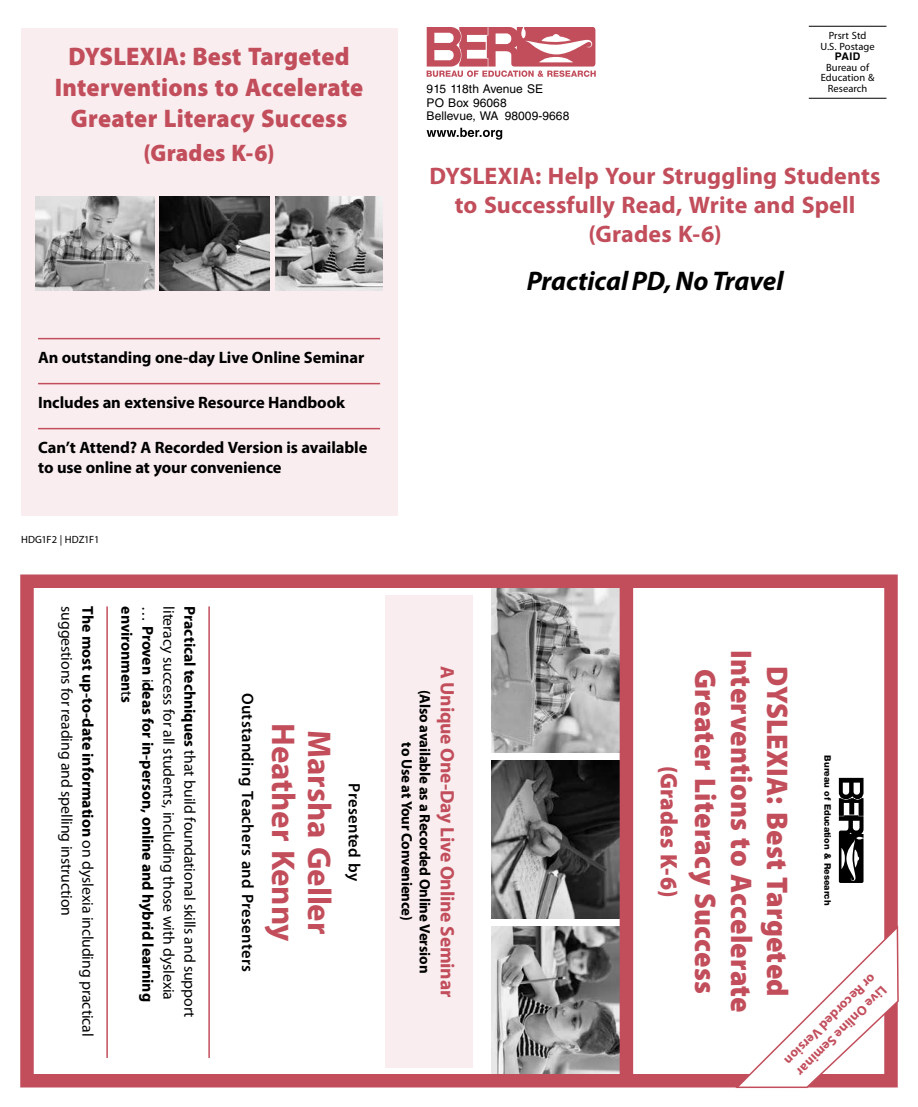
<style>
.page{position:relative;width:918px;height:1107px;background:#fff}
.page>*{position:absolute;margin:0;border:0;box-sizing:border-box;transform-origin:0 0}
.t1{font:700 33px "Myriad Pro";letter-spacing:-.005em;color:#c24e5c}
.t2{font:900 30px/36px "Myriad Pro";letter-spacing:.01em;color:#c24e5c;text-align:center;scale:.95 1}
.t3{font:italic 700 27px "Myriad Pro";letter-spacing:-.005em;color:#000}
.t4{font:900 25.5px/30.6px "Myriad Pro";letter-spacing:.01em;color:#c24e5c;text-align:center;scale:.95 1}
.t5{font:700 24px/28.8px "Myriad Pro";letter-spacing:.005em;color:#c24e5c;text-align:center}
.t6{font:900 24px "Myriad Pro";letter-spacing:.01em;color:#c24e5c;scale:.95 1}
.t7{font:700 19.5px "Myriad Pro";letter-spacing:-.01em;color:#c24e5c}
.t8{font:700 16.5px/19.5px "Myriad Pro";letter-spacing:-.005em;color:#000}
.t9{font:600 16.5px "Myriad Pro";letter-spacing:.02em;color:#000}
.t10{font:15.75px/21px "Myriad Pro";letter-spacing:-.01em;color:#000}
.t11{font:700 15.75px "Myriad Pro";letter-spacing:-.005em;color:#000}
.t12{font:700 15px/18px "Myriad Pro";letter-spacing:-.01em;color:#000;text-align:center}
.t13{font:700 13.5px/16.2px "Myriad Pro";color:#c24e5c}
.t14{font:12px/13.5px "Helvetica LT Std";letter-spacing:.005em;color:#000}
.t15{font:10.5px/10.5px "Myriad Pro";letter-spacing:.005em;color:#000;text-align:center}
.t16{font:10.5px "Myriad Pro";letter-spacing:-.02em;color:#000}
.t17{font:700 10.5px "Helvetica LT Std";color:#000}
.t18{font:800 9px "Helvetica Neue LT Std";color:#000}
.s1{font-weight:700}
.s2{font-weight:400}
</style>
<div class="page">
<div style="left:21px;top:28px;width:376px;height:488px;background:#f9edef"></div>
<hr style="left:38px;top:338px;width:342px;height:1px;background:#c24e5c">
<hr style="left:38px;top:383px;width:342px;height:1px;background:#c24e5c">
<hr style="left:38px;top:428px;width:342px;height:1px;background:#c24e5c">
<hr style="left:208px;top:606px;width:2px;height:452px;background:#c24e5c">
<hr style="left:106px;top:606px;width:2px;height:452px;background:#c24e5c">
<hr style="left:809px;top:26px;width:78px;height:1px;background:#000">
<hr style="left:809px;top:98px;width:78px;height:1px;background:#000">
<svg style="left:427px;top:27px;width:169px;height:50px"></svg>
<svg style="left:427px;top:128px;width:75px;height:12px"></svg>
<svg style="left:839px;top:778px;width:25px;height:105px"></svg>
<img style="left:492px;top:761px;width:128px;height:157px">
<img style="left:492px;top:589px;width:128px;height:163px">
<img style="left:491px;top:927px;width:129px;height:146px">
<div style="left:620px;top:575px;width:13px;height:505px;background:#c24e5c"></div>
<div style="left:20px;top:574px;width:878px;height:514px;border:14px solid #c24e5c"></div>
<div style="left:385px;top:595px;width:87px;height:473px;background:#f9edef"></div>
<svg style="left:733px;top:925px;width:166px;height:164px"></svg>
<img style="left:160px;top:197px;width:109px;height:94px">
<img style="left:36px;top:197px;width:118px;height:94px">
<img style="left:275px;top:196px;width:107px;height:95px">
<h3 class="t4" style="left:55px;top:40px;width:326px">DYSLEXIA: Best Targeted<br>Interventions to Accelerate<br>Greater Literacy Success</h3>
<h3 class="t6" style="left:144px;top:137px;width:140px">(Grades K-6)</h3>
<p class="t8" style="left:38px;top:348px;width:328px">An outstanding one-day Live Online Seminar</p>
<p class="t8" style="left:38px;top:393px;width:309px">Includes an extensive Resource Handbook</p>
<p class="t8" style="left:38px;top:438px;width:331px">Can’t Attend? A Recorded Version is available to use online at your convenience</p>
<p class="t16" style="left:21px;top:533px;width:80px">HDG1F2 | HDZ1F1</p>
<p class="t10" style="left:98px;top:606px;width:431px;rotate:90deg"><span class="s1">The most up-to-date information</span> on dyslexia including practical suggestions for reading and spelling instruction</p>
<p class="t11" style="left:137px;top:606px;width:98px;rotate:90deg">environmen<span class="s2">t</span>s</p>
<p class="t10" style="left:200px;top:606px;width:413px;rotate:90deg"><span class="s1">Practical techniques</span> that build foundational skills and support</p>
<p class="t11" style="left:158px;top:606px;width:397px;rotate:90deg"><span class="s2">…</span> Proven <span class="s2">i</span>deas for in-person, online and hybrid learning</p>
<p class="t10" style="left:179px;top:606px;width:395px;rotate:90deg">literacy success for all students, including those with dyslexia</p>
<p class="t9" style="left:258px;top:693px;width:281px;rotate:90deg">Outstanding Teachers and Presenters</p>
<h1 class="t1" style="left:305px;top:723px;width:220px;rotate:90deg">Heather Kenny</h1>
<h1 class="t1" style="left:341px;top:730px;width:206px;rotate:90deg">Marsha Geller</h1>
<p class="t9" style="left:365px;top:783px;width:99px;rotate:90deg">Presented by</p>
<p class="t15" style="left:821px;top:30px;width:56px">Prsrt Std<br>U.S. Postage</p>
<p class="t17" style="left:835px;top:50px;width:27px">PAID</p>
<p class="t15" style="left:821px;top:62px;width:55px">Bureau of<br>Education &amp;</p>
<p class="t14" style="left:427px;top:82px;width:118px">915 118th Avenue SE</p>
<p class="t15" style="left:828px;top:83px;width:41px">Research</p>
<p class="t14" style="left:427px;top:96px;width:144px">PO Box 96068<br>Bellevue, WA 98009‑9668</p>
<h3 class="t5" style="left:429px;top:161px;width:453px">DYSLEXIA: Help Your Struggling Students to Successfully Read, Write and Spell (Grades K-6)</h3>
<h3 class="t3" style="left:527px;top:263px;width:258px">Practical PD, No Travel</h3>
<p class="t7" style="left:460px;top:666px;width:333px;rotate:90deg">A Unique One-Day Live Online Seminar</p>
<p class="t12" style="left:434px;top:690px;width:285px;rotate:90deg">(Also available as a Recorded Online Version to Use at Your Convenience)</p>
<h3 class="t6" style="left:685px;top:766px;width:140px;rotate:90deg">(Grades K-6)</h3>
<h2 class="t2" style="left:797px;top:650px;width:383px;rotate:90deg">DYSLEXIA: Best Targeted<br>Interventions to Accelerate<br>Greater Literacy Success</h2>
<p class="t18" style="left:833px;top:755px;width:151px;rotate:90deg">Bureau of Education &amp; Research</p>
<p class="t13" style="left:891px;top:993px;width:125px;rotate:135deg">Live Online Seminar or Recorded Version</p>
</div>
